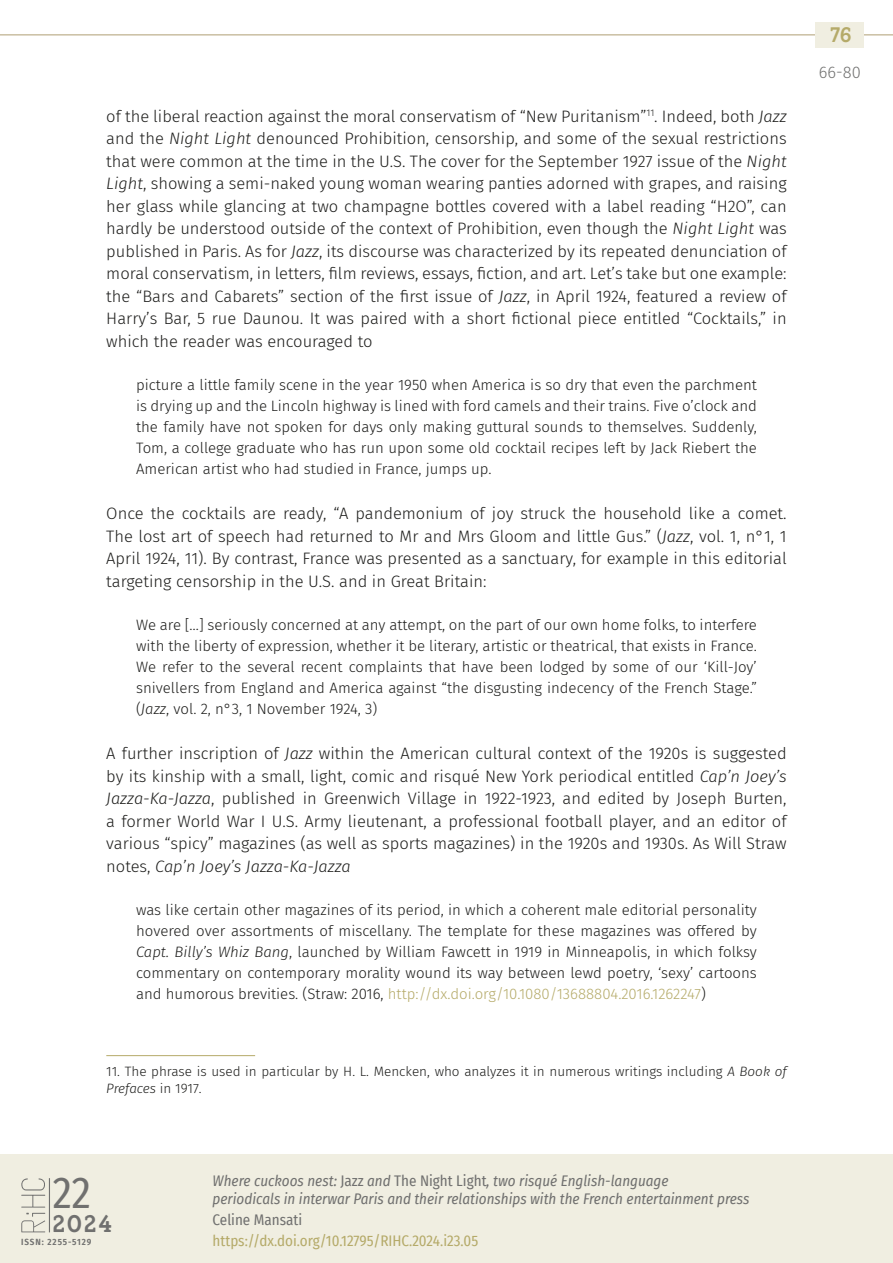
<style>
.page{position:relative;width:893px;height:1263px;background:#fff}
.page>*{position:absolute;margin:0;border:0;box-sizing:border-box;transform-origin:0 0}
.t1{font:43.2px "Fira Sans Condensed";color:#70706f}
.t2{font:600 24px "Gambero";color:#70706f}
.t3{font:600 21px "Gambero";color:#b5aa69}
.t4{font:300 16.5px/22.5px "Fira Sans";color:#1d1d1b;text-align:justify}
.t5{font:300 16.5px "Fira Sans";color:#70706f}
.t6{font:300 15px/21px "Fira Sans";color:#1d1d1b;text-align:justify}
.t7{font:italic 15px/18px "Fira Sans Condensed";color:#70706f}
.t8{font:15px "Fira Sans Condensed";color:#b5aa69}
.t9{font:15px "Fira Sans Condensed";color:#70706f}
.t10{font:300 13.5px/16.5px "Fira Sans";color:#1d1d1b}
.t11{font:600 9px "Fira Sans Condensed";letter-spacing:.1em;color:#70706f}
.s1{font-style:italic}
.s2{color:#b5aa69}
.s3{font-style:normal}
</style>
<div class="page">
<hr style="left:0;top:34px;width:893px;height:1px;background:#b8a983">
<div style="left:816px;top:22px;width:48px;height:26px;background:#f0eee1"></div>
<div style="left:0;top:1154px;width:893px;height:109px;background:#f0eee1"></div>
<hr style="left:49px;top:1178px;width:1px;height:54px;background:#70706f">
<svg style="left:21px;top:1178px;width:24px;height:29px"></svg>
<svg style="left:21px;top:1213px;width:24px;height:19px"></svg>
<hr style="left:106px;top:1055px;width:149px;height:1px;background:#b5aa69">
<p class="t4" style="left:106px;top:105px;width:682px">of the liberal reaction against the moral conservatism of “New Puritanism”<sup>11</sup>. Indeed, both <span class="s1">Jazz </span>and the <span class="s1">Night Light</span> denounced Prohibition, censorship, and some of the sexual restrictions that were common at the time in the U.S. The cover for the September 1927 issue of the <span class="s1">Night Light</span>, showing a semi-naked young woman wearing panties adorned with grapes, and raising her glass while glancing at two champagne bottles covered with a label reading “H2O”, can hardly be understood outside of the context of Prohibition, even though the <span class="s1">Night Light</span> was published in Paris. As for <span class="s1">Jazz</span>, its discourse was characterized by its repeated denunciation of moral conservatism, in letters, film reviews, essays, fiction, and art. Let’s take but one example: the “Bars and Cabarets” section of the first issue of <span class="s1">Jazz</span>, in April 1924, featured a review of Harry’s Bar, 5 rue Daunou. It was paired with a short fictional piece entitled “Cocktails,” in which the reader was encouraged to</p>
<p class="t6" style="left:136px;top:374px;width:622px">picture a little family scene in the year 1950 when America is so dry that even the parchment is drying up and the Lincoln highway is lined with ford camels and their trains. Five o’clock and the family have not spoken for days only making guttural sounds to themselves. Suddenly, Tom, a college graduate who has run upon some old cocktail recipes left by Jack Riebert the American artist who had studied in France, jumps up.</p>
<p class="t4" style="left:106px;top:502px;width:682px">Once the cocktails are ready, “A pandemonium of joy struck the household like a comet.<br>The lost art of speech had returned to Mr and Mrs Gloom and little Gus.” (<span class="s1">Jazz</span>, vol. 1, n°1, 1<br>April 1924, 11). By contrast, France was presented as a sanctuary, for example in this editorial targeting censorship in the U.S. and in Great Britain:</p>
<p class="t6" style="left:136px;top:614px;width:622px">We are […] seriously concerned at any attempt, on the part of our own home folks, to interfere with the liberty of expression, whether it be literary, artistic or theatrical, that exists in France.<br>We refer to the several recent complaints that have been lodged by some of our ‘Kill-Joy’ snivellers from England and America against “the disgusting indecency of the French Stage.” (<span class="s1">Jazz</span>, vol. 2, n°3, 1 November 1924, 3)</p>
<p class="t4" style="left:106px;top:742px;width:682px">A further inscription of <span class="s1">Jazz</span> within the American cultural context of the 1920s is suggested by its kinship with a small, light, comic and risqué New York periodical entitled <span class="s1">Cap’n Joey’s Jazza-Ka-Jazza</span>, published in Greenwich Village in 1922-1923, and edited by Joseph Burten, a former World War I U.S. Army lieutenant, a professional football player, and an editor of various “spicy” magazines (as well as sports magazines) in the 1920s and 1930s. As Will Straw notes, <span class="s1">Cap’n Joey’s Jazza-Ka-Jazza</span></p>
<p class="t6" style="left:136px;top:899px;width:622px">was like certain other magazines of its period, in which a coherent male editorial personality hovered over assortments of miscellany. The template for these magazines was offered by <span class="s1">Capt. Billy’s Whiz Bang</span>, launched by William Fawcett in 1919 in Minneapolis, in which folksy commentary on contemporary morality wound its way between lewd poetry, ‘sexy’ cartoons and humorous brevities. (Straw: 2016, <span class="s2">http://dx.doi.org/10.1080/13688804.2016.1262247</span>)</p>
<p class="t10" style="left:106px;top:1063px;width:682px">11. The phrase is used in particular by H. L. Mencken, who analyzes it in numerous writings including <span class="s1">A Book of<br>Prefaces</span> in 1917.</p>
<p class="t7" style="left:213px;top:1171px;width:538px">Where cuckoos nest: <span class="s3">Jazz</span> and <span class="s3">The Night Light</span>, two risqué English-language<br>periodicals in interwar Paris and their relationships with the French entertainment press</p>
<p class="t9" style="left:213px;top:1208px;width:91px">Celine Mansati</p>
<h1 class="t1" style="left:53px;top:1160px;width:40px">22</h1>
<h2 class="t2" style="left:53px;top:1209px;width:61px">2024</h2>
<p class="t11" style="left:21px;top:1234px;width:71px">ISSN: 2255-5129</p>
<p class="t8" style="left:213px;top:1229px;width:267px">https://dx.doi.org/10.12795/RIHC.2024.i23.05</p>
<p class="t3" style="left:830px;top:22px;width:23px">76</p>
<p class="t5" style="left:819px;top:60px;width:43px">66-80</p>
</div>
